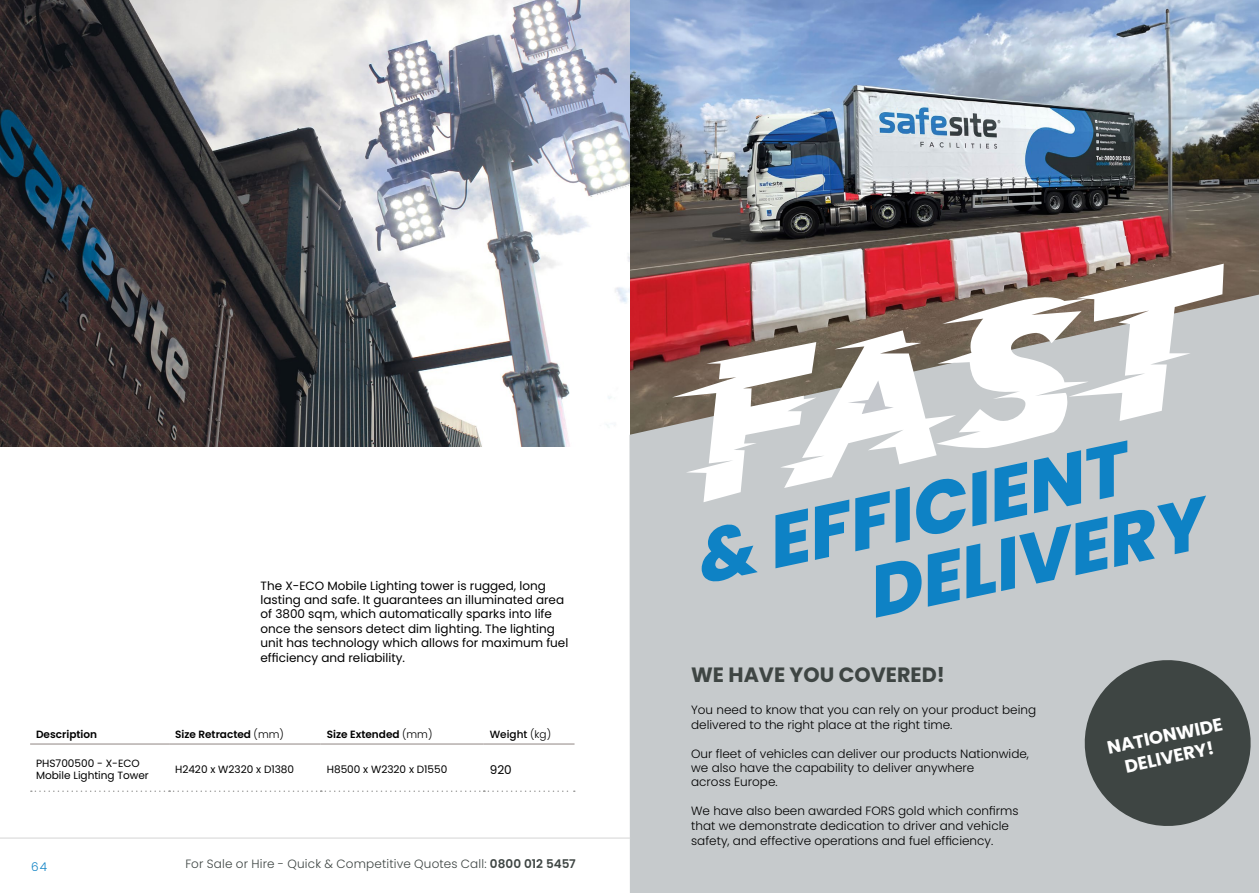
<style>
.page{position:relative;width:1259px;height:893px;background:#fff}
.page>*{position:absolute;margin:0;border:0;box-sizing:border-box;transform-origin:0 0}
.t1{font:italic 800 73.65px "Poppins";color:#0e82c5}
.t2{font:italic 800 72.15px "Poppins";color:#0e82c5}
.t3{font:700 20.7px "Poppins";color:#3e4543}
.t4{font:700 18px/21.6px "Poppins";color:#fff;text-align:center}
.t5{font:300 12px/14.4px "Poppins";color:#000}
.t6{font:12px/14.4px "Poppins";color:#000}
.t7{font:300 12px "Poppins";letter-spacing:.015em;color:#3e4543}
.t8{font:300 12px "Poppins";color:#0e82c5}
.t9{font:10.5px/12.6px "Poppins";color:#000}
.t10{font:600 10.5px "Poppins";color:#000}
.t11{font:500 10.5px "Poppins";color:#000}
.s1{font-weight:300}
.s2{font-weight:600}
</style>
<div class="page">
<hr style="left:30px;top:743px;width:139px;height:2px;background:#b5aeac">
<hr style="left:169px;top:743px;width:152px;height:2px;background:#b5aeac">
<hr style="left:321px;top:743px;width:163px;height:2px;background:#b5aeac">
<hr style="left:484px;top:743px;width:90px;height:2px;background:#b5aeac">
<svg style="left:31px;top:790px;width:544px;height:2px"></svg>
<img style="left:0;top:0;width:629px;height:446px">
<img style="left:630px;top:0;width:629px;height:295px">
<div style="left:629px;top:295px;width:630px;height:598px;background:#c6cacc"></div>
<svg style="left:1077px;top:652px;width:181px;height:182px;background:#6c7272"></svg>
<svg style="left:672px;top:264px;width:551px;height:238px"></svg>
<hr style="left:0;top:837px;width:630px;height:2px;background:#d9d9d9">
<p class="t6" style="left:260px;top:578px;width:309px">The X-ECO Mobile Lighting tower is rugged, long lasting and safe. It guarantees an illuminated area of 3800 sqm, which automatically sparks into life once the sensors detect dim lighting. The lighting unit has technology which allows for maximum fuel efficiency and reliability.</p>
<p class="t10" style="left:36px;top:728px;width:62px">Description</p>
<p class="t10" style="left:175px;top:728px;width:110px">Size Retracted <span class="s1">(mm)</span></p>
<p class="t10" style="left:327px;top:728px;width:107px">Size Extended <span class="s1">(mm)</span></p>
<p class="t11" style="left:490px;top:728px;width:63px">Weight <span class="s1">(kg)</span></p>
<p class="t9" style="left:36px;top:757px;width:114px">PHS700500 - X-ECO<br>Mobile Lighting Tower</p>
<p class="t9" style="left:175px;top:763px;width:121px">H2420 x W2320 x D1380</p>
<p class="t9" style="left:327px;top:763px;width:122px">H8500 x W2320 x D1550</p>
<p class="t6" style="left:490px;top:763px;width:23px">920</p>
<p class="t8" style="left:31px;top:860px;width:18px">64</p>
<p class="t7" style="left:185px;top:857px;width:392px">For Sale or Hire - Quick &amp; Competitive Quotes Call: <span class="s2">0800 012 5457</span></p>
<h1 class="t1" style="left:685px;top:517px;width:440px;rotate:-12deg">&amp; EFFICIENT</h1>
<h2 class="t2" style="left:858px;top:553px;width:343px;rotate:-12deg">DELIVERY</h2>
<h3 class="t3" style="left:691px;top:663px;width:255px">WE HAVE YOU COVERED!</h3>
<p class="t5" style="left:691px;top:703px;width:346px">You need to know that you can rely on your product being delivered to the right place at the right time.</p>
<p class="t5" style="left:691px;top:746px;width:339px">Our fleet of vehicles can deliver our products Nationwide, we also have the capability to deliver anywhere<br>across Europe.</p>
<p class="t5" style="left:691px;top:804px;width:329px">We have also been awarded FORS gold which confirms that we demonstrate dedication to driver and vehicle safety, and effective operations and fuel efficiency.</p>
<h3 class="t4" style="left:1105px;top:737px;width:119px;rotate:-12deg">NATIONWIDE<br>DELIVERY!</h3>
</div>
